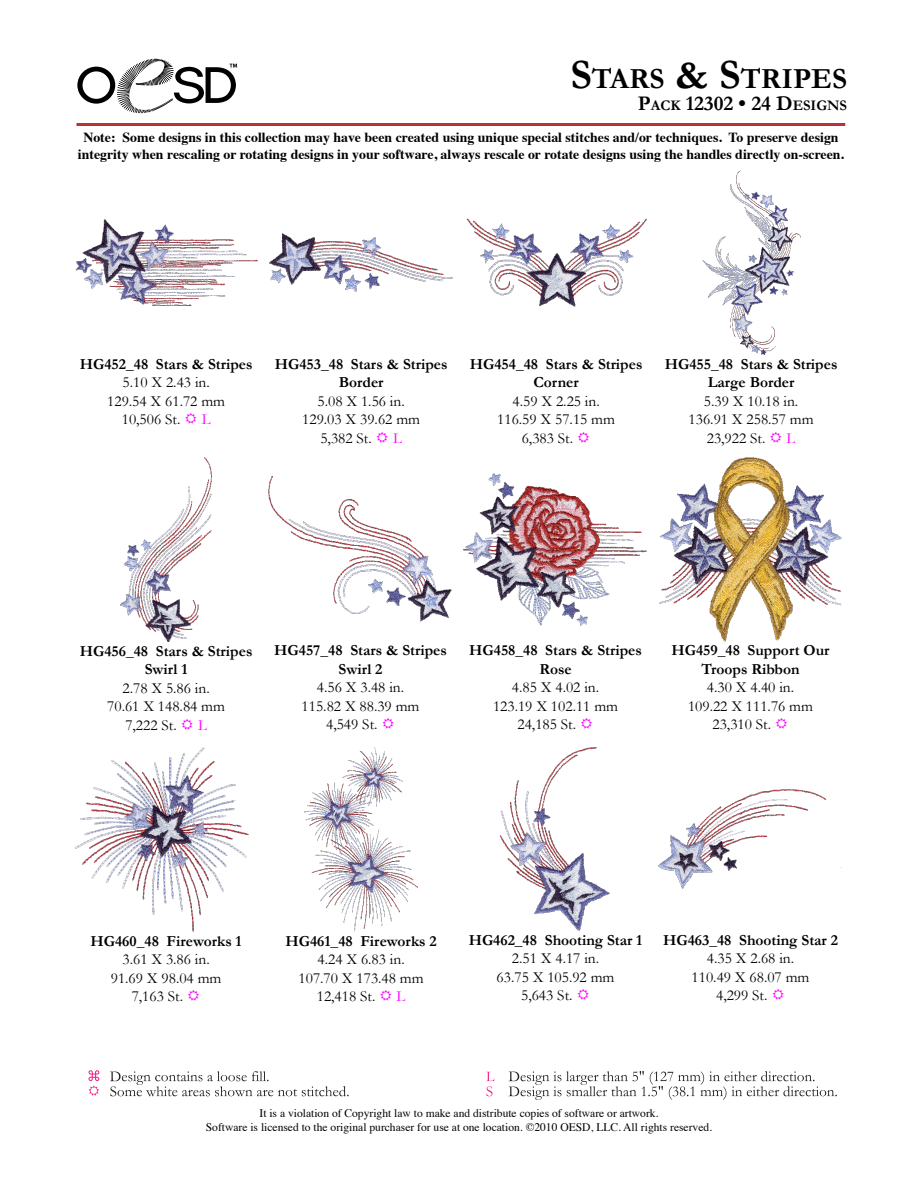
<style>
.page{position:relative;width:918px;height:1188px;background:#fff}
.page>*{position:absolute;margin:0;border:0;box-sizing:border-box;transform-origin:0 0}
.t1{font:700 29.4px "Garamond";color:#000}
.t2{font:700 21px "Garamond";color:#000}
.t3{font:15.45px "Garamond";color:#000}
.t4{font:700 15.45px/18.5px "Garamond";color:#000;text-align:center}
.t5{font:15.45px "Garamond";color:#f0f}
.t6{font:700 13.8px/16.6px "Times";color:#000;text-align:center}
.t7{font:11.55px/13.8px "Times";color:#000;text-align:center}
.s1{font-size:42px}
.s2{font-size:14.7px}
</style>
<div class="page">
<svg style="left:77px;top:59px;width:160px;height:54px"></svg>
<hr style="left:76px;top:123px;width:769px;height:3px;background:#bf2f37">
<svg style="left:88px;top:1070px;width:11px;height:26px"></svg>
<svg style="left:110px;top:1071px;width:239px;height:25px"></svg>
<svg style="left:486px;top:1072px;width:9px;height:24px"></svg>
<svg style="left:509px;top:1071px;width:328px;height:29px"></svg>
<img style="left:75px;top:220px;width:183px;height:86px">
<img style="left:269px;top:477px;width:183px;height:145px">
<img style="left:501px;top:747px;width:109px;height:183px">
<img style="left:269px;top:234px;width:184px;height:58px">
<img style="left:464px;top:473px;width:183px;height:152px">
<img style="left:659px;top:789px;width:183px;height:99px">
<img style="left:466px;top:219px;width:181px;height:88px">
<img style="left:659px;top:458px;width:182px;height:183px">
<img style="left:702px;top:171px;width:99px;height:183px">
<img style="left:75px;top:748px;width:174px;height:183px">
<img style="left:120px;top:458px;width:91px;height:183px">
<img style="left:305px;top:748px;width:112px;height:183px">
<h1 class="t1" style="left:570px;top:61px;width:276px"><span class="s1">S</span>TARS <span class="s1">&amp; S</span>TRIPES</h1>
<h2 class="t2" style="left:638px;top:91px;width:211px">P<span class="s2">ACK</span> 12302 • 24 D<span class="s2">ESIGNS</span></h2>
<p class="t6" style="left:78px;top:128px;width:768px">Note: Some designs in this collection may have been created using unique special stitches and/or techniques. To preserve design integrity when rescaling or rotating designs in your software, always rescale or rotate designs using the handles directly on-screen.</p>
<p class="t4" style="left:80px;top:355px;width:174px">HG452_48 Stars &amp; Stripes</p>
<p class="t3" style="left:123px;top:373px;width:89px">5.10 X 2.43 in.</p>
<p class="t3" style="left:107px;top:392px;width:119px">129.54 X 61.72 mm</p>
<p class="t3" style="left:122px;top:410px;width:60px">10,506 St.</p>
<p class="t5" style="left:202px;top:410px;width:10px">L</p>
<p class="t4" style="left:275px;top:355px;width:174px">HG453_48 Stars &amp; Stripes<br>Border</p>
<p class="t3" style="left:318px;top:392px;width:89px">5.08 X 1.56 in.</p>
<p class="t3" style="left:302px;top:410px;width:119px">129.03 X 39.62 mm</p>
<p class="t3" style="left:320px;top:429px;width:53px">5,382 St.</p>
<p class="t5" style="left:393px;top:429px;width:10px">L</p>
<p class="t4" style="left:470px;top:355px;width:174px">HG454_48 Stars &amp; Stripes<br>Corner</p>
<p class="t3" style="left:513px;top:392px;width:89px">4.59 X 2.25 in.</p>
<p class="t3" style="left:497px;top:410px;width:119px">116.59 X 57.15 mm</p>
<p class="t3" style="left:522px;top:429px;width:53px">6,383 St.</p>
<p class="t4" style="left:665px;top:355px;width:174px">HG455_48 Stars &amp; Stripes<br>Large Border</p>
<p class="t3" style="left:704px;top:392px;width:96px">5.39 X 10.18 in.</p>
<p class="t3" style="left:689px;top:410px;width:127px">136.91 X 258.57 mm</p>
<p class="t3" style="left:707px;top:429px;width:60px">23,922 St.</p>
<p class="t5" style="left:787px;top:429px;width:10px">L</p>
<p class="t4" style="left:80px;top:641px;width:174px">HG456_48 Stars &amp; Stripes<br>Swirl 1</p>
<p class="t3" style="left:123px;top:679px;width:89px">2.78 X 5.86 in.</p>
<p class="t3" style="left:107px;top:697px;width:119px">70.61 X 148.84 mm</p>
<p class="t3" style="left:125px;top:716px;width:53px">7,222 St.</p>
<p class="t5" style="left:198px;top:716px;width:10px">L</p>
<p class="t4" style="left:274px;top:641px;width:174px">HG457_48 Stars &amp; Stripes<br>Swirl 2</p>
<p class="t3" style="left:317px;top:678px;width:89px">4.56 X 3.48 in.</p>
<p class="t3" style="left:302px;top:697px;width:119px">115.82 X 88.39 mm</p>
<p class="t3" style="left:326px;top:715px;width:53px">4,549 St.</p>
<p class="t4" style="left:469px;top:641px;width:174px">HG458_48 Stars &amp; Stripes<br>Rose</p>
<p class="t3" style="left:512px;top:678px;width:89px">4.85 X 4.02 in.</p>
<p class="t3" style="left:493px;top:697px;width:127px">123.19 X 102.11 mm</p>
<p class="t3" style="left:518px;top:715px;width:60px">24,185 St.</p>
<p class="t4" style="left:672px;top:641px;width:159px">HG459_48 Support Our<br>Troops Ribbon</p>
<p class="t3" style="left:707px;top:678px;width:89px">4.30 X 4.40 in.</p>
<p class="t3" style="left:688px;top:697px;width:127px">109.22 X 111.76 mm</p>
<p class="t3" style="left:713px;top:715px;width:60px">23,310 St.</p>
<p class="t4" style="left:91px;top:931px;width:153px">HG460_48 Fireworks 1</p>
<p class="t3" style="left:123px;top:950px;width:89px">3.61 X 3.86 in.</p>
<p class="t3" style="left:111px;top:969px;width:112px">91.69 X 98.04 mm</p>
<p class="t3" style="left:132px;top:987px;width:53px">7,163 St.</p>
<p class="t4" style="left:286px;top:931px;width:153px">HG461_48 Fireworks 2</p>
<p class="t3" style="left:318px;top:950px;width:89px">4.24 X 6.83 in.</p>
<p class="t3" style="left:299px;top:969px;width:127px">107.70 X 173.48 mm</p>
<p class="t3" style="left:317px;top:987px;width:60px">12,418 St.</p>
<p class="t5" style="left:397px;top:987px;width:10px">L</p>
<p class="t4" style="left:469px;top:931px;width:175px">HG462_48 Shooting Star 1</p>
<p class="t3" style="left:512px;top:949px;width:89px">2.51 X 4.17 in.</p>
<p class="t3" style="left:497px;top:968px;width:119px">63.75 X 105.92 mm</p>
<p class="t3" style="left:521px;top:986px;width:53px">5,643 St.</p>
<p class="t4" style="left:663px;top:931px;width:176px">HG463_48 Shooting Star 2</p>
<p class="t3" style="left:707px;top:949px;width:89px">4.35 X 2.68 in.</p>
<p class="t3" style="left:692px;top:968px;width:119px">110.49 X 68.07 mm</p>
<p class="t3" style="left:716px;top:986px;width:53px">4,299 St.</p>
<p class="t7" style="left:206px;top:1105px;width:508px">It is a violation of Copyright law to make and distribute copies of software or artwork.<br>Software is licensed to the original purchaser for use at one location. ©2010 OESD, LLC. All rights reserved.</p>
</div>
